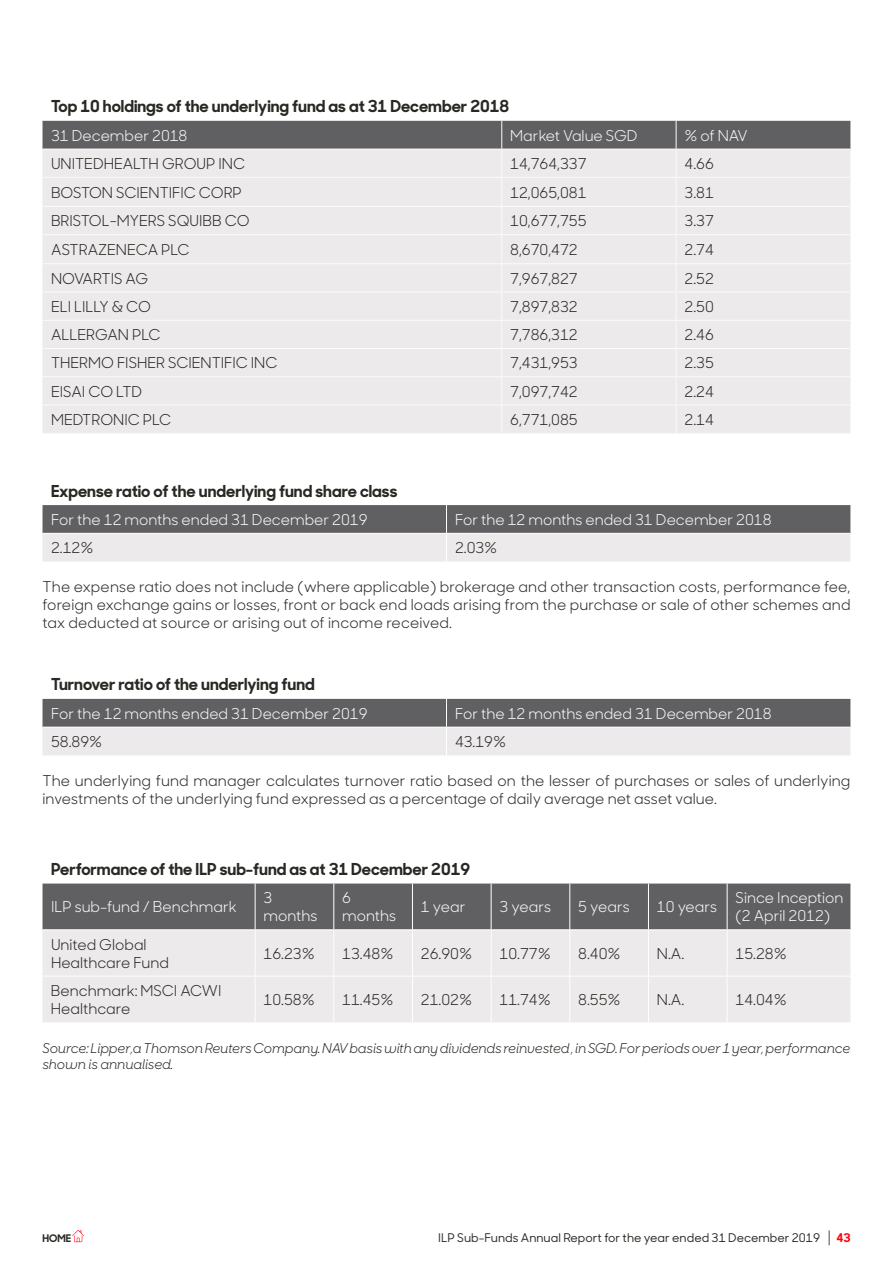
<style>
.page{position:relative;width:893px;height:1263px;background:#fff}
.page>*{position:absolute;margin:0;border:0;box-sizing:border-box;transform-origin:0 0}
.t1{font:700 16.5px "Sharp Sans Display No 1";color:#2a2824}
.t2{font:15px/18px "Sharp Sans Display No 1";color:#2a2824}
.t3{font:15px/18px "Sharp Sans Display No 1";color:#fbfcfc}
.t4{font:italic 13.5px/16.2px "Sharp Sans Display No 1";letter-spacing:-.01em;color:#2a2824}
.t5{font:500 12px "Sharp Sans Display No 1";color:#2a2824}
.t6{font:700 12px "Sharp Sans Display No 1";color:#ff0008}
.t7{font:700 10.5px "Sharp Sans Display No 1";color:#2a2824}
</style>
<div class="page">
<svg style="left:829px;top:1230px;width:1px;height:15px"></svg>
<svg style="left:72px;top:1230px;width:12px;height:12px"></svg>
<svg style="left:43px;top:121px;width:807px;height:312px;background:#e0dedf"></svg>
<hr style="left:43px;top:405px;width:459px;height:1px;background:#fbfcfc">
<hr style="left:502px;top:405px;width:174px;height:1px;background:#fbfcfc">
<hr style="left:676px;top:405px;width:174px;height:1px;background:#fbfcfc">
<svg style="left:43px;top:505px;width:807px;height:57px;background:#a8a6a8"></svg>
<svg style="left:43px;top:699px;width:807px;height:56px;background:#a7a5a7"></svg>
<div style="left:43px;top:883px;width:807px;height:46px;background:#605f62"></div>
<div style="left:43px;top:930px;width:807px;height:92px;background:#eceaeb"></div>
<hr style="left:43px;top:976px;width:212px;height:1px;background:#fff">
<hr style="left:255px;top:976px;width:79px;height:1px;background:#fff">
<hr style="left:334px;top:976px;width:78px;height:1px;background:#fff">
<hr style="left:412px;top:976px;width:79px;height:1px;background:#fff">
<hr style="left:491px;top:976px;width:79px;height:1px;background:#fff">
<hr style="left:570px;top:976px;width:78px;height:1px;background:#fff">
<hr style="left:648px;top:976px;width:79px;height:1px;background:#fff">
<hr style="left:727px;top:976px;width:123px;height:1px;background:#fff">
<hr style="left:255px;top:883px;width:1px;height:46px;background:#fff">
<hr style="left:333px;top:883px;width:1px;height:46px;background:#fff">
<hr style="left:412px;top:883px;width:1px;height:46px;background:#fff">
<hr style="left:491px;top:883px;width:1px;height:46px;background:#fff">
<hr style="left:569px;top:883px;width:1px;height:46px;background:#fff">
<hr style="left:648px;top:883px;width:1px;height:46px;background:#fff">
<hr style="left:727px;top:883px;width:1px;height:46px;background:#fff">
<hr style="left:255px;top:930px;width:1px;height:46px;background:#fff">
<hr style="left:333px;top:930px;width:1px;height:46px;background:#fff">
<hr style="left:412px;top:930px;width:1px;height:46px;background:#fff">
<hr style="left:491px;top:930px;width:1px;height:46px;background:#fff">
<hr style="left:569px;top:930px;width:1px;height:46px;background:#fff">
<hr style="left:648px;top:930px;width:1px;height:46px;background:#fff">
<hr style="left:727px;top:930px;width:1px;height:46px;background:#fff">
<hr style="left:255px;top:976px;width:1px;height:46px;background:#fff">
<hr style="left:333px;top:976px;width:1px;height:46px;background:#fff">
<hr style="left:412px;top:976px;width:1px;height:46px;background:#fff">
<hr style="left:491px;top:976px;width:1px;height:46px;background:#fff">
<hr style="left:569px;top:976px;width:1px;height:46px;background:#fff">
<hr style="left:648px;top:976px;width:1px;height:46px;background:#fff">
<hr style="left:727px;top:976px;width:1px;height:46px;background:#fff">
<p class="t1" style="left:51px;top:93px;width:460px">Top 10 holdings of the underlying fund as at 31 December 2018</p>
<p class="t3" style="left:51px;top:125px;width:138px">31 December 2018</p>
<p class="t3" style="left:510px;top:125px;width:129px">Market Value SGD</p>
<p class="t3" style="left:685px;top:125px;width:65px">% of NAV</p>
<p class="t2" style="left:51px;top:153px;width:195px">UNITEDHEALTH GROUP INC</p>
<p class="t2" style="left:510px;top:153px;width:78px">14,764,337</p>
<p class="t2" style="left:685px;top:153px;width:31px">4.66</p>
<p class="t2" style="left:51px;top:182px;width:192px">BOSTON SCIENTIFIC CORP</p>
<p class="t2" style="left:510px;top:182px;width:78px">12,065,081</p>
<p class="t2" style="left:685px;top:182px;width:31px">3.81</p>
<p class="t2" style="left:51px;top:211px;width:200px">BRISTOL-MYERS SQUIBB CO</p>
<p class="t2" style="left:510px;top:211px;width:78px">10,677,755</p>
<p class="t2" style="left:685px;top:211px;width:31px">3.37</p>
<p class="t2" style="left:51px;top:239px;width:140px">ASTRAZENECA PLC</p>
<p class="t2" style="left:510px;top:239px;width:69px">8,670,472</p>
<p class="t2" style="left:685px;top:239px;width:31px">2.74</p>
<p class="t2" style="left:51px;top:268px;width:99px">NOVARTIS AG</p>
<p class="t2" style="left:510px;top:268px;width:69px">7,967,827</p>
<p class="t2" style="left:685px;top:268px;width:31px">2.52</p>
<p class="t2" style="left:51px;top:296px;width:102px">ELI LILLY &amp; CO</p>
<p class="t2" style="left:510px;top:296px;width:69px">7,897,832</p>
<p class="t2" style="left:685px;top:296px;width:31px">2.50</p>
<p class="t2" style="left:51px;top:324px;width:111px">ALLERGAN PLC</p>
<p class="t2" style="left:510px;top:324px;width:69px">7,786,312</p>
<p class="t2" style="left:685px;top:324px;width:31px">2.46</p>
<p class="t2" style="left:51px;top:353px;width:228px">THERMO FISHER SCIENTIFIC INC</p>
<p class="t2" style="left:510px;top:353px;width:69px">7,431,953</p>
<p class="t2" style="left:685px;top:353px;width:31px">2.35</p>
<p class="t2" style="left:51px;top:381px;width:93px">EISAI CO LTD</p>
<p class="t2" style="left:510px;top:381px;width:69px">7,097,742</p>
<p class="t2" style="left:685px;top:381px;width:31px">2.24</p>
<p class="t2" style="left:51px;top:409px;width:122px">MEDTRONIC PLC</p>
<p class="t2" style="left:510px;top:409px;width:69px">6,771,085</p>
<p class="t2" style="left:685px;top:409px;width:31px">2.14</p>
<p class="t1" style="left:51px;top:477px;width:348px">Expense ratio of the underlying fund share class</p>
<p class="t3" style="left:51px;top:509px;width:318px">For the 12 months ended 31 December 2019</p>
<p class="t3" style="left:455px;top:509px;width:318px">For the 12 months ended 31 December 2018</p>
<p class="t2" style="left:51px;top:537px;width:44px">2.12%</p>
<p class="t2" style="left:455px;top:537px;width:44px">2.03%</p>
<p class="t2" style="left:43px;top:577px;width:809px;text-align:justify">The expense ratio does not include (where applicable) brokerage and other transaction costs, performance fee, foreign exchange gains or losses, front or back end loads arising from the purchase or sale of other schemes and tax deducted at source or arising out of income received.</p>
<p class="t1" style="left:51px;top:671px;width:265px">Turnover ratio of the underlying fund</p>
<p class="t3" style="left:51px;top:703px;width:318px">For the 12 months ended 31 December 2019</p>
<p class="t3" style="left:455px;top:703px;width:318px">For the 12 months ended 31 December 2018</p>
<p class="t2" style="left:51px;top:731px;width:53px">58.89%</p>
<p class="t2" style="left:455px;top:731px;width:53px">43.19%</p>
<p class="t2" style="left:43px;top:771px;width:809px">The underlying fund manager calculates turnover ratio based on the lesser of purchases or sales of underlying investments of the underlying fund expressed as a percentage of daily average net asset value.</p>
<p class="t1" style="left:51px;top:855px;width:421px">Performance of the ILP sub-fund as at 31 December 2019</p>
<p class="t3" style="left:51px;top:897px;width:187px">ILP sub-fund / Benchmark</p>
<p class="t3" style="left:264px;top:888px;width:55px">3 months</p>
<p class="t3" style="left:342px;top:888px;width:55px">6 months</p>
<p class="t3" style="left:421px;top:897px;width:46px">1 year</p>
<p class="t3" style="left:500px;top:897px;width:53px">3 years</p>
<p class="t3" style="left:578px;top:897px;width:53px">5 years</p>
<p class="t3" style="left:657px;top:897px;width:62px">10 years</p>
<p class="t3" style="left:736px;top:888px;width:109px">Since Inception (2 April 2012)</p>
<p class="t2" style="left:51px;top:934px;width:120px">United Global<br>Healthcare Fund</p>
<p class="t2" style="left:264px;top:943px;width:53px">16.23%</p>
<p class="t2" style="left:342px;top:943px;width:53px">13.48%</p>
<p class="t2" style="left:421px;top:943px;width:53px">26.90%</p>
<p class="t2" style="left:500px;top:943px;width:53px">10.77%</p>
<p class="t2" style="left:578px;top:943px;width:44px">8.40%</p>
<p class="t2" style="left:657px;top:943px;width:29px">N.A.</p>
<p class="t2" style="left:736px;top:943px;width:53px">15.28%</p>
<p class="t2" style="left:51px;top:980px;width:172px">Benchmark: MSCI ACWI<br>Healthcare</p>
<p class="t2" style="left:264px;top:989px;width:53px">10.58%</p>
<p class="t2" style="left:342px;top:989px;width:53px">11.45%</p>
<p class="t2" style="left:421px;top:989px;width:53px">21.02%</p>
<p class="t2" style="left:500px;top:989px;width:53px">11.74%</p>
<p class="t2" style="left:578px;top:989px;width:44px">8.55%</p>
<p class="t2" style="left:657px;top:989px;width:29px">N.A.</p>
<p class="t2" style="left:736px;top:989px;width:53px">14.04%</p>
<p class="t4" style="left:43px;top:1040px;width:809px">Source: Lipper,a Thomson Reuters Company. NAV basis with any dividends reinvested , in SGD. For periods over 1 year, performance shown is annualised.</p>
<p class="t7" style="left:43px;top:1230px;width:30px">HOME</p>
<p class="t5" style="left:438px;top:1229px;width:383px">ILP Sub-Funds Annual Report for the year ended 31 December 2019</p>
<p class="t6" style="left:836px;top:1228px;width:16px">43</p>
</div>
